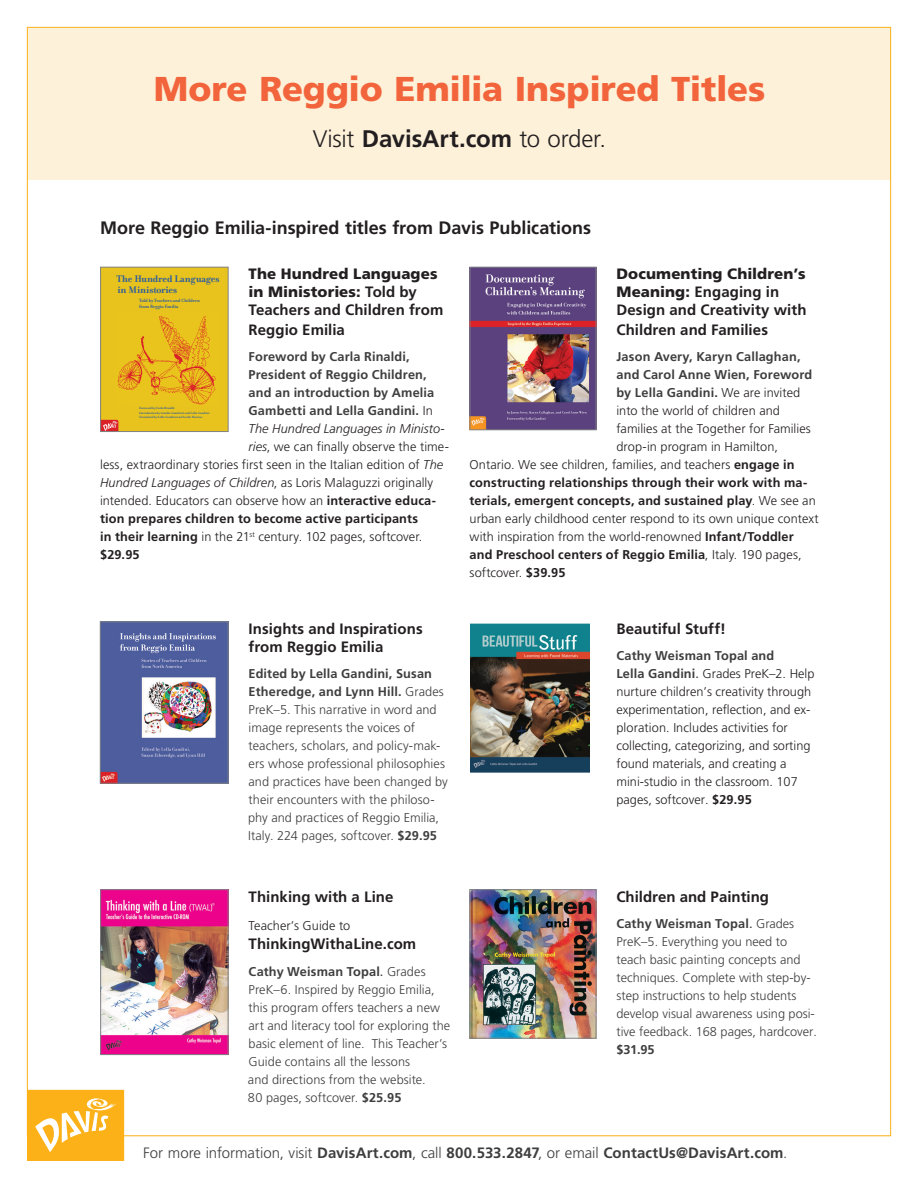
<style>
.page{position:relative;width:918px;height:1188px;background:#fff}
.page>*{position:absolute;margin:0;border:0;box-sizing:border-box;transform-origin:0 0}
.t1{font:900 34.5px "Frutiger";letter-spacing:-.005em;color:#f2643b}
.t2{font:300 24px "Frutiger";letter-spacing:-.01em;color:#231f20}
.t3{font:700 18px "Frutiger";color:#231f20}
.t4{font:700 15px/18px "Frutiger";letter-spacing:.005em;color:#231f20}
.t5{font:700 15px "Frutiger";letter-spacing:.005em;color:#3e3e3f}
.t6{font:900 15px/18px "Frutiger";letter-spacing:.005em;color:#231f20}
.t7{font:300 12.75px/18px "Frutiger";color:#231f20}
.t8{font:300 12.75px/18px "Frutiger";color:#3e3e3f}
.t9{font:700 12.75px "Frutiger";letter-spacing:.01em;color:#231f20}
.t10{font:700 12.75px "Frutiger";letter-spacing:.01em;color:#3e3e3f}
.t11{font:italic 300 12.75px "Frutiger";letter-spacing:.005em;color:#231f20}
.t12{font:700 10.35px/11.4px "Filosofia";color:#2b5c9d}
.t13{font:700 4.95px/6px "Filosofia";color:#2b5c9d}
.t14{font:700 3.3px/4.5px "Filosofia";letter-spacing:.005em;color:#2b5c9d}
.s1{font-weight:700}
.s2{font-weight:300;color:#231f20}
.s3{font-style:italic}
.s4{font-weight:400}
.s5{font-weight:900}
.s6{font-weight:300}
.s7{font-weight:700;color:#3e3e3f}
.s8{font-weight:400;color:#3e3e3f}
</style>
<div class="page">
<div style="left:28px;top:28px;width:863px;height:152px;background:#fef1d9"></div>
<img style="left:472px;top:891px;width:122px;height:145px">
<div style="left:470px;top:889px;width:126px;height:149px;border:1px solid #808285"></div>
<svg style="left:27px;top:1090px;width:97px;height:71px;background:#fbbc3a"></svg>
<div style="left:101px;top:267px;width:127px;height:165px;background:#e8c31d"></div>
<svg style="left:102px;top:419px;width:16px;height:11px"></svg>
<img style="left:117px;top:315px;width:99px;height:90px">
<div style="left:100px;top:267px;width:128px;height:165px;border:1px solid #808285"></div>
<img style="left:472px;top:269px;width:122px;height:159px">
<div style="left:470px;top:267px;width:126px;height:163px;border:1px solid #808285"></div>
<img style="left:102px;top:624px;width:124px;height:157px">
<div style="left:100px;top:622px;width:128px;height:161px;border:1px solid #808285"></div>
<img style="left:102px;top:891px;width:124px;height:162px">
<div style="left:100px;top:889px;width:128px;height:166px;border:1px solid #808285"></div>
<img style="left:470px;top:623px;width:120px;height:150px">
<h1 class="t1" style="left:154px;top:68px;width:613px">More Reggio Emilia Inspired Titles</h1>
<h2 class="t2" style="left:313px;top:125px;width:295px">Visit <span class="s1">DavisArt.com</span> to order.</h2>
<h3 class="t3" style="left:100px;top:217px;width:493px">More Reggio Emilia-inspired titles from Davis Publications</h3>
<p class="t6" style="left:249px;top:265px;width:196px">The Hundred Languages in Ministories: <span class="s1">Told by<br>Teachers and Children from</span></p>
<p class="t4" style="left:249px;top:320px;width:98px">Reggio Emilia</p>
<p class="t10" style="left:249px;top:349px;width:163px">Foreword by Carla Rinaldi,</p>
<p class="t10" style="left:249px;top:367px;width:180px">President of Reggio Children,</p>
<p class="t10" style="left:249px;top:385px;width:187px">and an introduction by Amelia</p>
<p class="t10" style="left:249px;top:403px;width:186px">Gambetti and Lella Gandini. <span class="s2">In</span></p>
<p class="t11" style="left:249px;top:422px;width:198px">The Hundred Languages in Ministo-</p>
<p class="t7" style="left:249px;top:438px;width:202px"><span class="s3">ries</span>, we can finally observe the time-</p>
<p class="t7" style="left:100px;top:456px;width:345px">less, extraordinary stories first seen in the Italian edition of <span class="s3">The</span></p>
<p class="t7" style="left:100px;top:474px;width:335px"><span class="s3">Hundred Languages of Children</span>, as Loris Malaguzzi originally</p>
<p class="t7" style="left:100px;top:492px;width:337px">intended. Educators can observe how an <span class="s1">interactive educa-</span></p>
<p class="t9" style="left:100px;top:511px;width:319px">tion prepares children to become active participants</p>
<p class="t7" style="left:100px;top:528px;width:324px"><span class="s1">in their learning</span> in the 21<sup>st</sup> century. 102 pages, softcover.</p>
<p class="t9" style="left:100px;top:547px;width:41px">$29.95</p>
<p class="t12" style="left:116px;top:273px;width:105px">The Hundred Languages in Ministories</p>
<p class="t13" style="left:139px;top:298px;width:62px">Told by Teachers and Children from Reggio Emilia</p>
<p class="t14" style="left:139px;top:406px;width:72px">Foreword by Carla Rinaldi<br>Introduction by Amelia Gambetti and Lella Gandini<br>Translated by Lella Gandini and Leslie Morrow</p>
<p class="t4" style="left:249px;top:619px;width:176px">Insights and Inspirations from Reggio Emilia</p>
<p class="t8" style="left:248px;top:665px;width:201px"><span class="s1">Edited by Lella Gandini, Susan Etheredge, and Lynn Hill.</span> Grades PreK–5. This narrative in word and image represents the voices of teachers, scholars, and policy-mak&shy;ers whose professional philosophies and practices have been changed by their encounters with the philoso&shy;phy and practices of Reggio Emilia, Italy. 224 pages, softcover. <span class="s1">$29.95</span></p>
<p class="t4" style="left:249px;top:887px;width:146px">Thinking with a Line</p>
<p class="t7" style="left:249px;top:916px;width:103px">Teacher’s Guide to</p>
<p class="t4" style="left:249px;top:935px;width:169px">ThinkingWithaLine.com</p>
<p class="t8" style="left:248px;top:962px;width:204px"><span class="s1">Cathy Weisman Topal</span><span class="s4">.</span> Grades PreK–6. Inspired by Reggio Emilia, this program offers teachers a new art and literacy tool for exploring the basic element of line. This Teacher’s Guide contains all the lessons<br>and directions from the website.<br>80 pages, softcover. <span class="s1">$25.95</span></p>
<p class="t4" style="left:616px;top:265px;width:192px"><span class="s5">Documenting Children’s<br>Meaning:</span> Engaging in<br>Design and Creativity with</p>
<p class="t4" style="left:616px;top:320px;width:153px">Children and Families</p>
<p class="t10" style="left:616px;top:349px;width:186px">Jason Avery, Karyn Callaghan,</p>
<p class="t10" style="left:616px;top:367px;width:197px">and Carol Anne Wien, Foreword</p>
<p class="t10" style="left:616px;top:385px;width:185px">by Lella Gandini. <span class="s2">We are invited</span></p>
<p class="t7" style="left:616px;top:402px;width:165px">into the world of children and</p>
<p class="t7" style="left:616px;top:420px;width:196px">families at the Together for Families</p>
<p class="t7" style="left:616px;top:438px;width:163px">drop-in program in Hamilton,</p>
<p class="t7" style="left:470px;top:456px;width:326px">Ontario. We see children, families, and teachers <span class="s1">engage in</span></p>
<p class="t9" style="left:470px;top:475px;width:339px">constructing relationships through their work with ma-</p>
<p class="t9" style="left:470px;top:493px;width:348px">terials, emergent concepts, and sustained play<span class="s6">. We see an</span></p>
<p class="t7" style="left:470px;top:510px;width:351px">urban early childhood center respond to its own unique context</p>
<p class="t7" style="left:470px;top:528px;width:326px">with inspiration from the world-renowned <span class="s1">Infant/Toddler</span></p>
<p class="t9" style="left:470px;top:547px;width:334px">and Preschool centers of Reggio Emilia<span class="s6">, Italy. 190 pages,</span></p>
<p class="t7" style="left:470px;top:564px;width:97px">softcover. <span class="s1">$39.95</span></p>
<p class="t4" style="left:616px;top:619px;width:111px">Beautiful Stuff!</p>
<p class="t7" style="left:616px;top:647px;width:200px"><span class="s7">Cathy Weisman Topal and<br>Lella Gandini</span><span class="s8">.</span> Grades PreK–2. Help nurture children’s creativity through experimentation, reflection, and ex&shy;ploration. Includes activities for collecting, categorizing, and sorting found materials, and creating a mini-studio in the classroom. 107 pages, softcover. <span class="s1">$29.95</span></p>
<p class="t4" style="left:616px;top:887px;width:154px">Children and Painting</p>
<p class="t8" style="left:616px;top:915px;width:202px"><span class="s1">Cathy Weisman Topal</span><span class="s4">.</span> Grades PreK–5. Everything you need to teach basic painting concepts and techniques. Complete with step-by&shy;step instructions to help students develop visual awareness using posi&shy;tive feedback. 168 pages, hardcover.</p>
<p class="t10" style="left:616px;top:1042px;width:40px">$31.95</p>
<p class="t5" style="left:143px;top:1144px;width:646px"><span class="s6">For more information, visit</span> DavisArt.com<span class="s6">, call</span> 800.533.2847<span class="s6">, or email</span> ContactUs@DavisArt.com<span class="s6">.</span></p>
</div>
